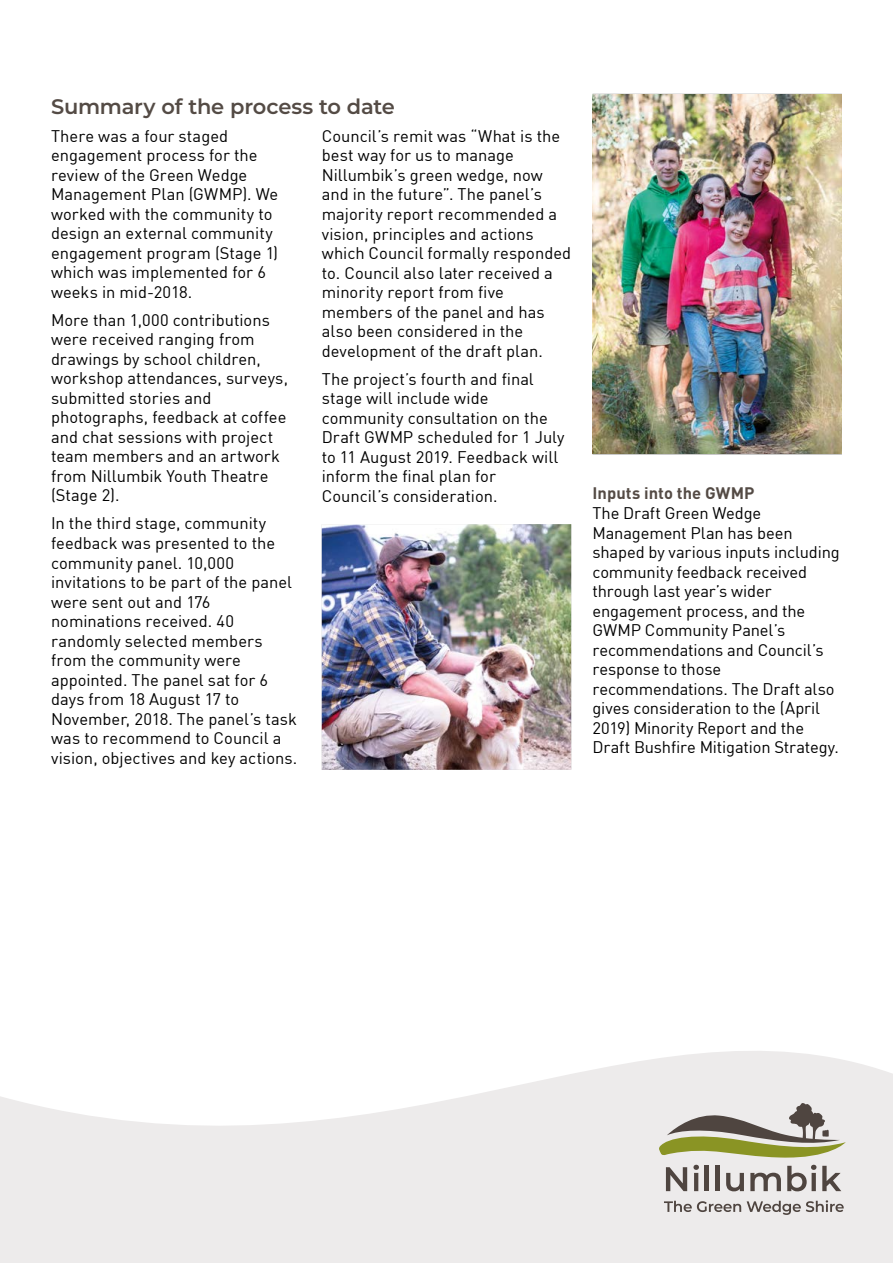
<style>
.page{position:relative;width:893px;height:1263px;background:#fff}
.page>*{position:absolute;margin:0;border:0;box-sizing:border-box;transform-origin:0 0}
.t1{font:600 21px "Montserrat";letter-spacing:-.01em;color:#544b45}
.t2{font:16.5px/19.5px "DIN";color:#000}
.t3{font:700 16.5px "DIN";letter-spacing:.005em;color:#544b45}
</style>
<div class="page">
<img style="left:592px;top:94px;width:250px;height:360px">
<img style="left:322px;top:524px;width:249px;height:246px">
<svg style="left:0;top:1051px;width:893px;height:212px;fill:#edebeb"></svg>
<svg style="left:666px;top:1167px;width:21px;height:24px"></svg>
<svg style="left:693px;top:1165px;width:6px;height:26px"></svg>
<hr style="left:705px;top:1166px;width:4px;height:25px;background:#4f4540">
<div style="left:715px;top:1166px;width:5px;height:25px;background:#4f4540"></div>
<svg style="left:726px;top:1173px;width:18px;height:18px"></svg>
<svg style="left:750px;top:1173px;width:31px;height:18px"></svg>
<svg style="left:787px;top:1165px;width:29px;height:26px"></svg>
<svg style="left:822px;top:1166px;width:19px;height:25px"></svg>
<svg style="left:664px;top:1201px;width:77px;height:11px"></svg>
<svg style="left:747px;top:1200px;width:97px;height:15px"></svg>
<svg style="left:659px;top:1103px;width:187px;height:56px"></svg>
<p class="t1" style="left:51px;top:92px;width:345px">Summary of the process to date</p>
<p class="t2" style="left:51px;top:126px;width:229px">There was a four staged engagement process for the review of the Green Wedge<br>Management Plan (GWMP). We worked with the community to design an external community engagement program (Stage 1) which was implemented for 6 weeks in mid-2018.</p>
<p class="t2" style="left:51px;top:310px;width:238px">More than 1,000 contributions were received ranging from drawings by school children, workshop attendances, surveys, submitted stories and photographs, feedback at coffee and chat sessions with project team members and an artwork from Nillumbik Youth Theatre (Stage 2).</p>
<p class="t2" style="left:51px;top:513px;width:248px">In the third stage, community feedback was presented to the community panel. 10,000 invitations to be part of the panel were sent out and 176 nominations received. 40 randomly selected members from the community were appointed. The panel sat for 6 days from 18 August 17 to<br>November, 2018. The panel’s task was to recommend to Council a vision, objectives and key actions.</p>
<p class="t2" style="left:322px;top:126px;width:251px">Council’s remit was “What is the best way for us to manage<br>Nillumbik’s green wedge, now and in the future”. The panel’s majority report recommended a vision, principles and actions which Council formally responded to. Council also later received a minority report from five members of the panel and has also been considered in the development of the draft plan.</p>
<p class="t2" style="left:322px;top:368px;width:244px">The project’s fourth and final stage will include wide community consultation on the<br>Draft GWMP scheduled for 1 July to 11 August 2019. Feedback will inform the final plan for<br>Council’s consideration.</p>
<p class="t3" style="left:592px;top:483px;width:163px">Inputs into the GWMP</p>
<p class="t2" style="left:592px;top:503px;width:249px">The Draft Green Wedge<br>Management Plan has been shaped by various inputs including community feedback received through last year’s wider engagement process, and the<br>GWMP Community Panel’s recommendations and Council’s response to those recommendations. The Draft also gives consideration to the (April<br>2019) Minority Report and the<br>Draft Bushfire Mitigation Strategy.</p>
</div>
